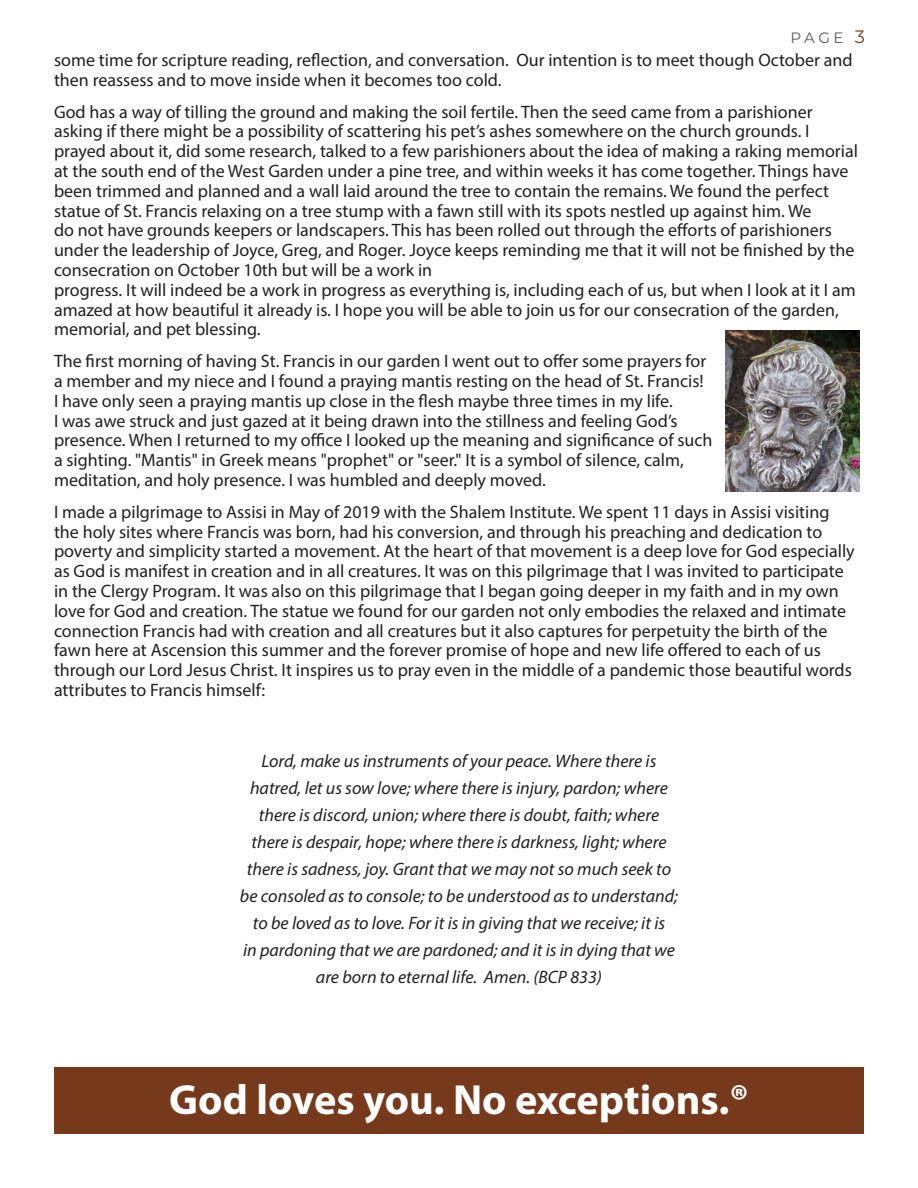
<style>
.page{position:relative;width:918px;height:1188px;background:#fff}
.page>*{position:absolute;margin:0;border:0;box-sizing:border-box;transform-origin:0 0}
.t1{font:700 42.3px "Myriad Pro";color:#fff}
.t2{font:18px/19.8px "Myriad Pro";color:#231f20}
.t3{font:italic 18px/27px "Myriad Pro";color:#231f20;text-align:center}
.t4{font:15px "Montserrat";color:#58595b}
.s1{font-size:18px;color:#76391b}
</style>
<div class="page">
<div style="left:54px;top:1067px;width:810px;height:67px;background:#76391b"></div>
<img style="left:726px;top:330px;width:133px;height:162px">
<p class="t4" style="left:790px;top:28px;width:76px">PAGE <span class="s1">3</span></p>
<p class="t2" style="left:54px;top:50px;width:800px">some time for scripture reading, reflection, and conversation. Our intention is to meet though October and then reassess and to move inside when it becomes too cold.</p>
<p class="t2" style="left:54px;top:101px;width:806px">God has a way of tilling the ground and making the soil fertile. Then the seed came from a parishioner asking if there might be a possibility of scattering his pet’s ashes somewhere on the church grounds. I prayed about it, did some research, talked to a few parishioners about the idea of making a raking memorial at the south end of the West Garden under a pine tree, and within weeks it has come together. Things have been trimmed and planned and a wall laid around the tree to contain the remains. We found the perfect statue of St. Francis relaxing on a tree stump with a fawn still with its spots nestled up against him. We<br>do not have grounds keepers or landscapers. This has been rolled out through the efforts of parishioners under the leadership of Joyce, Greg, and Roger. Joyce keeps reminding me that it will not be finished by the consecration on October 10th but will be a work in<br>progress. It will indeed be a work in progress as everything is, including each of us, but when I look at it I am amazed at how beautiful it already is. I hope you will be able to join us for our consecration of the garden, memorial, and pet blessing.</p>
<p class="t2" style="left:54px;top:351px;width:660px">The first morning of having St. Francis in our garden I went out to offer some prayers for a member and my niece and I found a praying mantis resting on the head of St. Francis!<br>I have only seen a praying mantis up close in the flesh maybe three times in my life.<br>I was awe struck and just gazed at it being drawn into the stillness and feeling God’s presence. When I returned to my office I looked up the meaning and significance of such a sighting. "Mantis" in Greek means "prophet" or "seer." It is a symbol of silence, calm, meditation, and holy presence. I was humbled and deeply moved.</p>
<p class="t2" style="left:54px;top:502px;width:802px">I made a pilgrimage to Assisi in May of 2019 with the Shalem Institute. We spent 11 days in Assisi visiting the holy sites where Francis was born, had his conversion, and through his preaching and dedication to poverty and simplicity started a movement. At the heart of that movement is a deep love for God especially as God is manifest in creation and in all creatures. It was on this pilgrimage that I was invited to participate in the Clergy Program. It was also on this pilgrimage that I began going deeper in my faith and in my own love for God and creation. The statue we found for our garden not only embodies the relaxed and intimate connection Francis had with creation and all creatures but it also captures for perpetuity the birth of the fawn here at Ascension this summer and the forever promise of hope and new life offered to each of us through our Lord Jesus Christ. It inspires us to pray even in the middle of a pandemic those beautiful words attributes to Francis himself:</p>
<p class="t3" style="left:240px;top:747px;width:440px">Lord, make us instruments of your peace. Where there is hatred, let us sow love; where there is injury, pardon; where there is discord, union; where there is doubt, faith; where there is despair, hope; where there is darkness, light; where there is sadness, joy. Grant that we may not so much seek to be consoled as to console; to be understood as to understand; to be loved as to love. For it is in giving that we receive; it is<br>in pardoning that we are pardoned; and it is in dying that we are born to eternal life. Amen. (BCP 833)</p>
<h1 class="t1" style="left:169px;top:1073px;width:581px">God loves you. No exceptions.®</h1>
</div>
